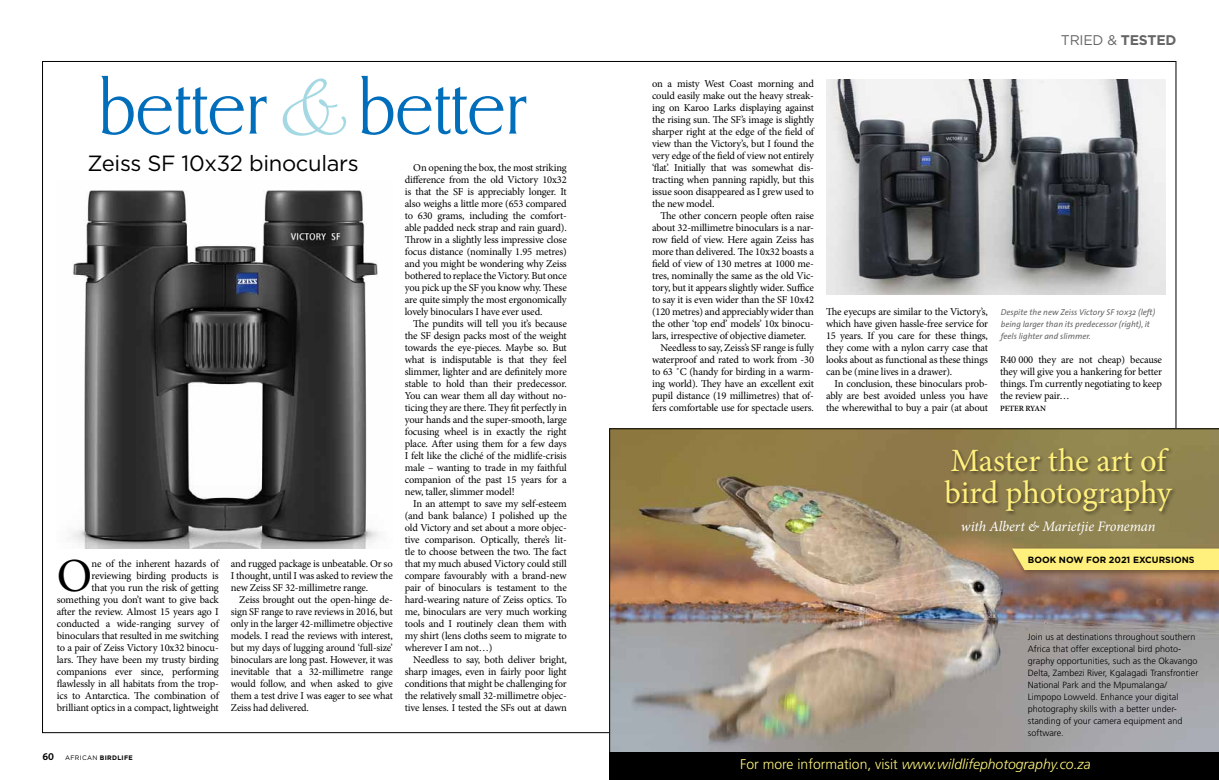
<style>
.page{position:relative;width:1219px;height:780px;background:#fff}
.page>*{position:absolute;margin:0;border:0;box-sizing:border-box;transform-origin:0 0}
.t1{font:96px "Bickley AG";color:#a4d9e3}
.t2{font:200 80px "Dragon";color:#006ebb}
.t3{font:47.4px "Minion Pro";color:#000}
.t4{font:32.6px/31.8px "Minion Pro";letter-spacing:-.005em;color:#fff07d}
.t5{font:22px "Gotham";letter-spacing:-.015em;color:#000}
.t6{font:italic 14.4px "Minion Pro";letter-spacing:-.01em;color:#fff}
.t7{font:italic 300 14px "Frutiger";color:#fff67f}
.t8{font:14px "Gotham";letter-spacing:-.015em;color:#666565}
.t9{font:10.5px/12px "Minion Pro";letter-spacing:-.015em;color:#000;text-align:justify}
.t10{font:300 9px/12px "Frutiger";color:#000}
.t11{font:700 9px "Gotham";color:#000}
.t12{font:italic 8.5px/12px "The Sans";color:#666565}
.t13{font:600 8px "Minion Pro";letter-spacing:-.01em;color:#000}
.t14{font:700 6.5px "Gotham";letter-spacing:.05em;color:#000}
.s1{font-family:"The Sans Bold Caps";font-weight:400;font-size:10px}
.s2{font-weight:400}
.s3{font-weight:700}
.s4{font-style:normal}
</style>
<div class="page">
<img style="left:72px;top:190px;width:307px;height:358px">
<img style="left:826px;top:79px;width:339px;height:216px">
<img style="left:609px;top:428px;width:610px;height:324px">
<div style="left:943px;top:446px;width:235px;height:70px;background:#000;opacity:.5"></div>
<div style="left:609px;top:752px;width:610px;height:28px;background:#000"></div>
<div style="left:1009px;top:545px;width:210px;height:32px;background:#000;opacity:.4"></div>
<svg style="left:1012px;top:548px;width:207px;height:22px;background:#f9e97a"></svg>
<h2 class="t2" style="left:98px;top:67px;width:428px">better better</h2>
<h1 class="t1" style="left:274px;top:61px;width:77px">&amp;</h1>
<h3 class="t5" style="left:88px;top:149px;width:273px">ZEISS SF 10X32 BINOCULARS</h3>
<p class="t9" style="left:405px;top:161px;width:164px;text-indent:9px">On opening the box, the most striking difference from the old Victory 10x32 is that the SF is appreciably longer. It also weighs a little more (653 compared to 630 grams, including the comfort&shy;able padded neck strap and rain guard).<br>Throw in a slightly less impressive close focus distance (nominally 1.95 metres) and you might be wondering why Zeiss bothered to replace the Victory. But once you pick up the SF you know why. These are quite simply the most ergonomically lovely binoculars I have ever used.</p>
<p class="t9" style="left:405px;top:317px;width:164px;text-indent:9px">The pundits will tell you it’s because the SF design packs most of the weight towards the eye-pieces. Maybe so. But what is indisputable is that they feel slimmer, lighter and are definitely more stable to hold than their predecessor.<br>You can wear them all day without no&shy;ticing they are there. They fit perfectly in your hands and the super-smooth, large focusing wheel is in exactly the right place. After using them for a few days I felt like the cliché of the midlife-crisis male – wanting to trade in my faithful companion of the past 15 years for a new, taller, slimmer model!</p>
<p class="t9" style="left:405px;top:497px;width:164px;text-indent:9px">In an attempt to save my self-esteem (and bank balance) I polished up the old Victory and set about a more objec&shy;tive comparison. Optically, there’s lit&shy;tle to choose between the two. The fact that my much abused Victory could still compare favourably with a brand-new pair of binoculars is testament to the hard-wearing nature of Zeiss optics. To me, binoculars are very much working tools and I routinely clean them with my shirt (lens cloths seem to migrate to wherever I am not…)</p>
<p class="t9" style="left:405px;top:653px;width:164px;text-indent:9px">Needless to say, both deliver bright, sharp images, even in fairly poor light conditions that might be challenging for the relatively small 32-millimetre objec&shy;tive lenses. I tested the SFs out at dawn</p>
<h3 class="t3" style="left:57px;top:544px;width:37px">O</h3>
<p class="t9" style="left:57px;top:557px;width:164px;text-align:right">ne of the inherent hazards of reviewing birding products is<br>that you run the risk of getting something you don’t want to give back after the review. Almost 15 years ago I conducted a wide-ranging survey of binoculars that resulted in me switching to a pair of Zeiss Victory 10x32 binocu&shy;lars. They have been my trusty birding companions ever since, performing flawlessly in all habitats from the trop&shy;ics to Antarctica. The combination of brilliant optics in a compact, lightweight</p>
<p class="t9" style="left:231px;top:557px;width:164px">and rugged package is unbeatable. Or so I thought, until I was asked to review the new Zeiss SF 32-millimetre range.</p>
<p class="t9" style="left:231px;top:593px;width:164px;text-indent:8px">Zeiss brought out the open-hinge de&shy;sign SF range to rave reviews in 2016, but only in the larger 42-millimetre objective models. I read the reviews with interest, but my days of lugging around ‘full-size’ binoculars are long past. However, it was inevitable that a 32-millimetre range would follow, and when asked to give them a test drive I was eager to see what Zeiss had delivered.</p>
<p class="t14" style="left:42px;top:753px;width:92px"><span class="s1">60</span> <span class="s2">AFRICAN</span> BIRDLIFE</p>
<h3 class="t8" style="left:1061px;top:31px;width:117px">TRIED &amp; <span class="s3">TESTED</span></h3>
<p class="t9" style="left:652px;top:77px;width:164px">on a misty West Coast morning and could easily make out the heavy streak&shy;ing on Karoo Larks displaying against the rising sun. The SF’s image is slightly sharper right at the edge of the field of view than the Victory’s, but I found the very edge of the field of view not entirely ‘flat’. Initially that was somewhat dis&shy;tracting when panning rapidly, but this issue soon disappeared as I grew used to the new model.</p>
<p class="t9" style="left:660px;top:209px;width:155px">The other concern people often raise</p>
<p class="t9" style="left:652px;top:221px;width:163px">about 32-millimetre binoculars is a nar-</p>
<p class="t9" style="left:652px;top:233px;width:164px">row field of view. Here again Zeiss has</p>
<p class="t9" style="left:652px;top:245px;width:163px">more than delivered. The 10x32 boasts a</p>
<p class="t9" style="left:652px;top:257px;width:163px">field of view of 130 metres at 1000 me-</p>
<p class="t9" style="left:652px;top:269px;width:164px">tres, nominally the same as the old Vic-</p>
<p class="t9" style="left:652px;top:281px;width:164px">tory, but it appears slightly wider. Suffice</p>
<p class="t9" style="left:652px;top:293px;width:164px">to say it is even wider than the SF 10x42</p>
<p class="t9" style="left:652px;top:305px;width:163px">(120 metres) and appreciably wider than</p>
<p class="t9" style="left:652px;top:317px;width:163px">the other ‘top end’ models’ 10x binocu-</p>
<p class="t9" style="left:652px;top:329px;width:156px">lars, irrespective of objective diameter.</p>
<p class="t9" style="left:660px;top:341px;width:155px">Needless to say, Zeiss’s SF range is fully</p>
<p class="t9" style="left:652px;top:353px;width:164px">waterproof and rated to work from -30</p>
<p class="t9" style="left:652px;top:365px;width:164px">to 63 ˚C (handy for birding in a warm-</p>
<p class="t9" style="left:652px;top:377px;width:163px">ing world). They have an excellent exit</p>
<p class="t9" style="left:652px;top:389px;width:163px">pupil distance (19 millimetres) that of-</p>
<p class="t9" style="left:652px;top:401px;width:163px">fers comfortable use for spectacle users.</p>
<p class="t9" style="left:826px;top:305px;width:164px">The eyecups are similar to the Victory’s, which have given hassle-free service for 15 years. If you care for these things, they come with a nylon carry case that looks about as functional as these things can be (mine lives in a drawer).</p>
<p class="t9" style="left:826px;top:377px;width:164px;text-indent:9px">In conclusion, these binoculars prob&shy;ably are best avoided unless you have the wherewithal to buy a pair (at about</p>
<p class="t12" style="left:1001px;top:306px;width:156px">Despite the new Zeiss Victory SF 10x32 (left) being larger than its predecessor (right), it feels lighter and slimmer.</p>
<p class="t9" style="left:1000px;top:353px;width:163px">R40 000 they are not cheap) because they will give you a hankering for better things. I’m currently negotiating to keep the review pair…</p>
<p class="t13" style="left:1000px;top:403px;width:48px">PETER RYAN</p>
<h3 class="t4" style="left:944px;top:445px;width:229px">Master the art of bird photography</h3>
<h3 class="t6" style="left:961px;top:516px;width:196px">with Albert &amp; Marietjie Froneman</h3>
<p class="t11" style="left:1028px;top:553px;width:167px">BOOK NOW FOR 2021 EXCURSI ONS</p>
<p class="t10" style="left:1028px;top:631px;width:172px">Join us at destinations throughout southern Africa that offer exceptional bird photo&shy;graphy opportunities, such as the Okavango Delta, Zambezi River, Kgalagadi Transfrontier National Park and the Mpumalanga/ Limpopo Lowveld. Enhance your digital photography skills with a better under&shy;standing of your camera equipment and software.</p>
<h3 class="t7" style="left:740px;top:756px;width:352px"><span class="s4">For more information, visit</span> www.wildlifephotography.co.za</h3>
</div>
